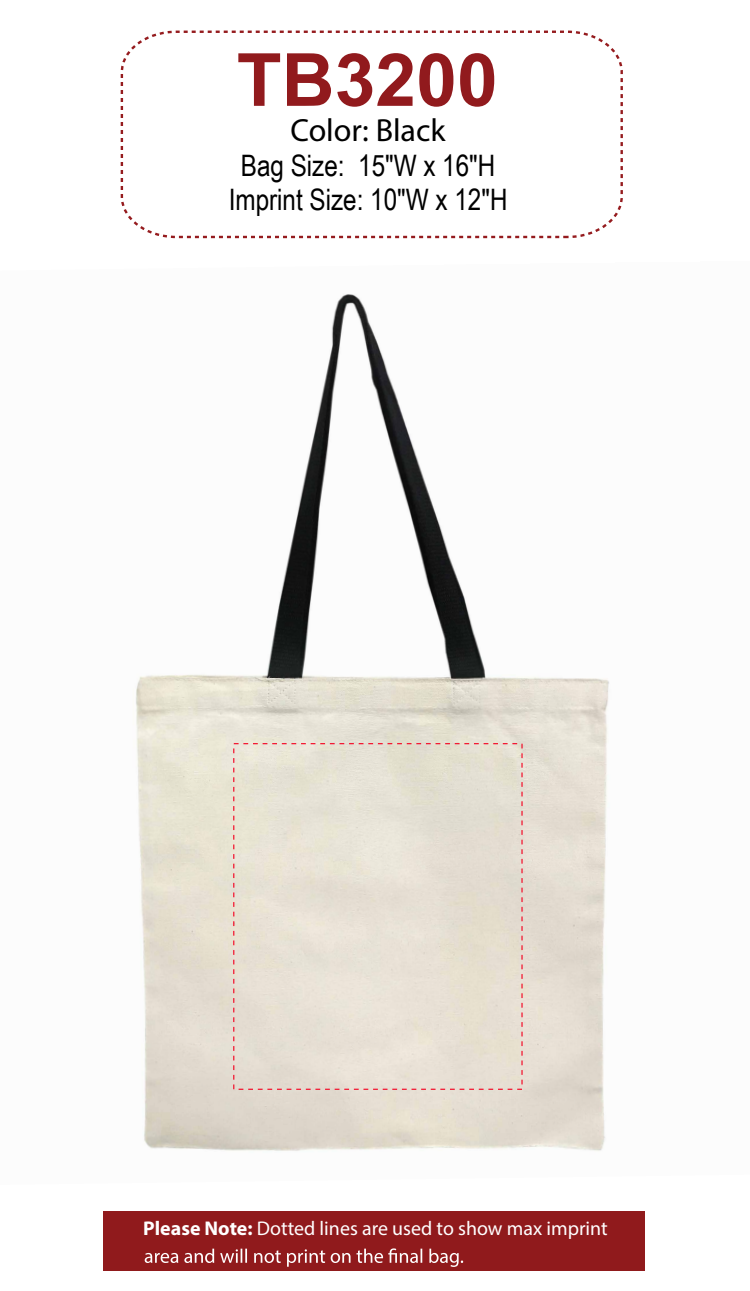
<style>
.page{position:relative;width:750px;height:1291px;background:#fff}
.page>*{position:absolute;margin:0;border:0;box-sizing:border-box;transform-origin:0 0}
.t1{font:700 73.32px "Arial";color:#911a1d}
.t2{font:32.08px "Myriad Pro";color:#000}
.t3{font:29.56px "Arial Narrow";color:#000}
.t4{font:19.92px "Myriad Pro";color:#fff}
.s1{font-weight:700}
</style>
<div class="page">
<img style="left:136px;top:294px;width:473px;height:857px">
<div style="left:233px;top:743px;width:289px;height:347px;border:1px dashed #f40c28"></div>
<svg style="left:120px;top:30px;width:503px;height:209px"></svg>
<div style="left:104px;top:1212px;width:540px;height:59px;background:#901a1c"></div>
<svg style="left:145px;top:1248px;width:318px;height:19px"></svg>
<h1 class="t1" style="left:237px;top:28px;width:262px">TB3200</h1>
<h2 class="t2" style="left:290px;top:110px;width:157px">Color: Black</h2>
<h3 class="t3" style="left:241px;top:144px;width:256px">Bag Size: 15"W x 16"H</h3>
<h3 class="t3" style="left:229px;top:178px;width:280px">Imprint Size: 10"W x 12"H</h3>
<p class="t4" style="left:143px;top:1216px;width:466px"><span class="s1">Please Note:</span> Dotted lines are used to show max imprint</p>
</div>
